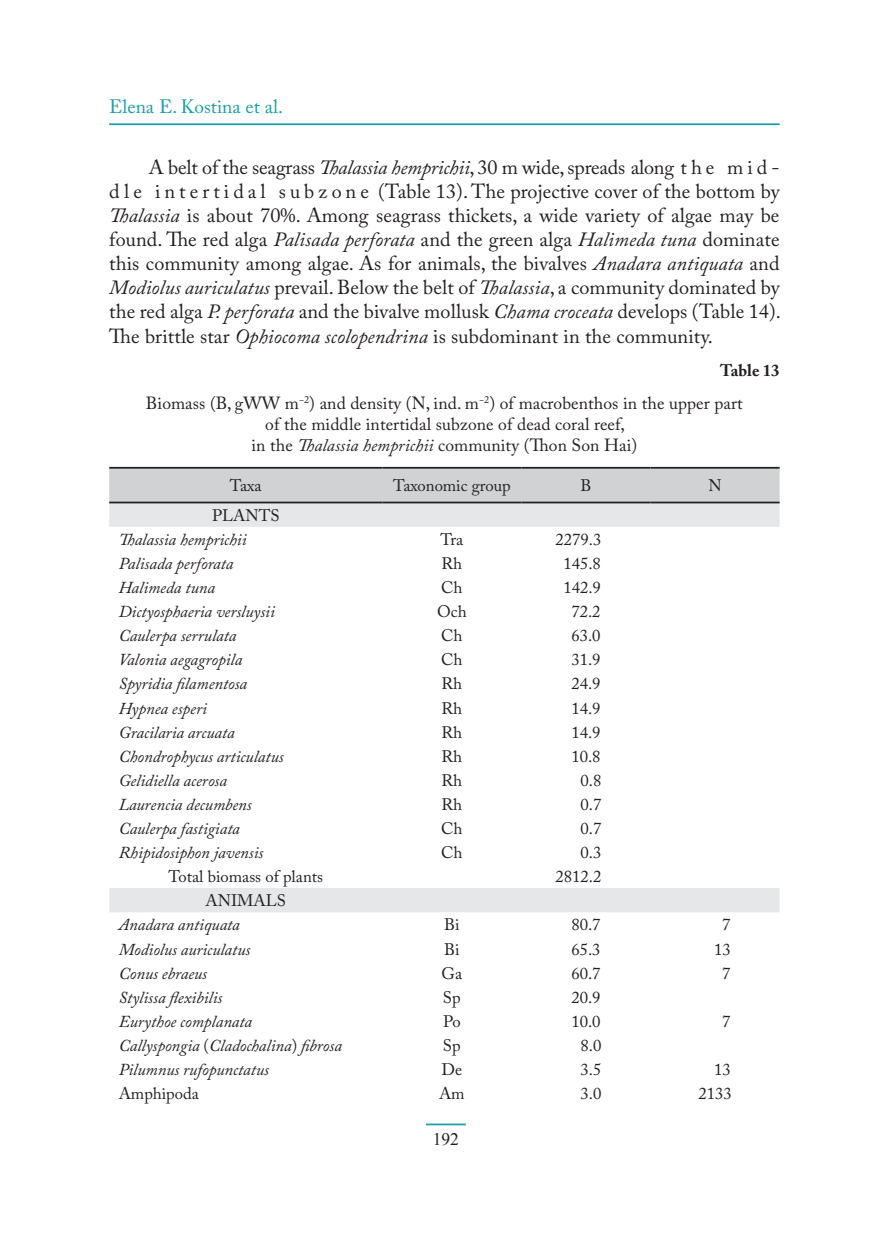
<style>
.page{position:relative;width:869px;height:1241px;background:#fff}
.page>*{position:absolute;margin:0;border:0;box-sizing:border-box;transform-origin:0 0}
.t1{font:20.12px/24.2px "Adobe Caslon Pro";letter-spacing:.005em;color:#231f20;text-align:justify}
.t2{font:19.25px "Adobe Caslon Pro";color:#189fa6}
.t3{font:17.5px/21px "Adobe Caslon Pro";letter-spacing:.005em;color:#231f20;text-align:center}
.t4{font:17.5px "Times New Roman";color:#231f20}
.t5{font:italic 16.62px "Adobe Caslon Pro";color:#231f20}
.t6{font:16.62px "Adobe Caslon Pro";color:#231f20}
.t7{font:700 16.62px "Adobe Caslon Pro";color:#231f20}
.s1{font-style:italic}
.s2{font-style:normal}
</style>
<div class="page">
<hr style="left:426px;top:1123px;width:39px;height:2px;background:#189fa6">
<hr style="left:109px;top:123px;width:670px;height:2px;background:#189fa6">
<div style="left:109px;top:468px;width:670px;height:33px;background:#d1d2d4"></div>
<svg style="left:109px;top:503px;width:670px;height:409px"></svg>
<hr style="left:109px;top:467px;width:273px;height:1px;background:#231f20">
<hr style="left:382px;top:467px;width:139px;height:1px;background:#231f20">
<hr style="left:521px;top:467px;width:129px;height:1px;background:#231f20">
<hr style="left:650px;top:467px;width:129px;height:1px;background:#231f20">
<hr style="left:109px;top:501px;width:273px;height:2px;background:#231f20">
<hr style="left:382px;top:501px;width:139px;height:2px;background:#231f20">
<hr style="left:521px;top:501px;width:129px;height:2px;background:#231f20">
<hr style="left:650px;top:501px;width:129px;height:2px;background:#231f20">
<p class="t2" style="left:109px;top:95px;width:175px">Elena E. Kostina et al.</p>
<p class="t1" style="left:109px;top:155px;width:673px;text-indent:40px">A belt of the seagrass <span class="s1">Thalassia hemprichii</span>, 30 m wide, spreads along t h e m i d - d l e i n t e r t i d a l s u b z o n e (Table 13). The projective cover of the bottom by <span class="s1">Thalassia</span> is about 70%. Among seagrass thickets, a wide variety of algae may be found. The red alga <span class="s1">Palisada perforata</span> and the green alga <span class="s1">Halimeda tuna</span> dominate this community among algae. As for animals, the bivalves <span class="s1">Anadara antiquata</span> and <span class="s1">Modiolus auriculatus</span> prevail. Below the belt of <span class="s1">Thalassia</span>, a community dominated by the red alga <span class="s1">P. perforata</span> and the bivalve mollusk <span class="s1">Chama croceata</span> develops (Table 14).<br>The brittle star <span class="s1">Ophiocoma scolopendrina</span> is subdominant in the community.</p>
<p class="t7" style="left:719px;top:360px;width:61px">Table 13</p>
<p class="t3" style="left:146px;top:392px;width:598px">Biomass (B, gWW m<sup>−2</sup>) and density (N, ind. m<sup>−2</sup>) of macrobenthos in the upper part of the middle intertidal subzone of dead coral reef,<br>in the <span class="s1">Thalassia hemprichii</span> community (Thon Son Hai)</p>
<p class="t6" style="left:230px;top:475px;width:33px">Taxa</p>
<p class="t6" style="left:393px;top:475px;width:119px">Taxonomic group</p>
<p class="t6" style="left:580px;top:475px;width:12px">B</p>
<p class="t6" style="left:708px;top:475px;width:15px">N</p>
<p class="t6" style="left:212px;top:505px;width:69px">PLANTS</p>
<p class="t5" style="left:119px;top:529px;width:129px">Thalassia hemprichii</p>
<p class="t6" style="left:440px;top:529px;width:25px">Tra</p>
<p class="t6" style="left:555px;top:529px;width:47px">2279.3</p>
<p class="t5" style="left:119px;top:553px;width:116px">Palisada perforata</p>
<p class="t6" style="left:441px;top:553px;width:22px">Rh</p>
<p class="t6" style="left:563px;top:553px;width:39px">145.8</p>
<p class="t5" style="left:119px;top:577px;width:98px">Halimeda tuna</p>
<p class="t6" style="left:441px;top:577px;width:23px">Ch</p>
<p class="t6" style="left:563px;top:577px;width:39px">142.9</p>
<p class="t5" style="left:119px;top:601px;width:157px">Dictyosphaeria versluysii</p>
<p class="t6" style="left:437px;top:601px;width:31px">Och</p>
<p class="t6" style="left:571px;top:601px;width:31px">72.2</p>
<p class="t5" style="left:119px;top:625px;width:119px">Caulerpa serrulata</p>
<p class="t6" style="left:441px;top:625px;width:23px">Ch</p>
<p class="t6" style="left:571px;top:625px;width:31px">63.0</p>
<p class="t5" style="left:119px;top:649px;width:125px">Valonia aegagropila</p>
<p class="t6" style="left:441px;top:649px;width:23px">Ch</p>
<p class="t6" style="left:571px;top:649px;width:31px">31.9</p>
<p class="t5" style="left:119px;top:674px;width:130px">Spyridia filamentosa</p>
<p class="t6" style="left:441px;top:674px;width:22px">Rh</p>
<p class="t6" style="left:571px;top:674px;width:31px">24.9</p>
<p class="t5" style="left:119px;top:698px;width:90px">Hypnea esperi</p>
<p class="t6" style="left:441px;top:698px;width:22px">Rh</p>
<p class="t6" style="left:571px;top:698px;width:31px">14.9</p>
<p class="t5" style="left:119px;top:722px;width:117px">Gracilaria arcuata</p>
<p class="t6" style="left:441px;top:722px;width:22px">Rh</p>
<p class="t6" style="left:571px;top:722px;width:31px">14.9</p>
<p class="t5" style="left:119px;top:746px;width:166px">Chondrophycus articulatus</p>
<p class="t6" style="left:441px;top:746px;width:22px">Rh</p>
<p class="t6" style="left:571px;top:746px;width:31px">10.8</p>
<p class="t5" style="left:119px;top:770px;width:110px">Gelidiella acerosa</p>
<p class="t6" style="left:441px;top:770px;width:22px">Rh</p>
<p class="t6" style="left:580px;top:770px;width:22px">0.8</p>
<p class="t5" style="left:119px;top:794px;width:134px">Laurencia decumbens</p>
<p class="t6" style="left:441px;top:794px;width:22px">Rh</p>
<p class="t6" style="left:580px;top:794px;width:22px">0.7</p>
<p class="t5" style="left:119px;top:818px;width:123px">Caulerpa fastigiata</p>
<p class="t6" style="left:441px;top:818px;width:23px">Ch</p>
<p class="t6" style="left:580px;top:818px;width:22px">0.7</p>
<p class="t5" style="left:119px;top:842px;width:146px">Rhipidosiphon javensis</p>
<p class="t6" style="left:441px;top:842px;width:23px">Ch</p>
<p class="t6" style="left:580px;top:842px;width:22px">0.3</p>
<p class="t6" style="left:168px;top:866px;width:156px">Total biomass of plants</p>
<p class="t6" style="left:555px;top:866px;width:47px">2812.2</p>
<p class="t6" style="left:205px;top:890px;width:82px">ANIMALS</p>
<p class="t5" style="left:119px;top:914px;width:122px">Anadara antiquata</p>
<p class="t6" style="left:444px;top:914px;width:17px">Bi</p>
<p class="t6" style="left:571px;top:914px;width:31px">80.7</p>
<p class="t6" style="left:721px;top:914px;width:10px">7</p>
<p class="t5" style="left:119px;top:938px;width:133px">Modiolus auriculatus</p>
<p class="t6" style="left:444px;top:938px;width:17px">Bi</p>
<p class="t6" style="left:571px;top:938px;width:31px">65.3</p>
<p class="t6" style="left:713px;top:938px;width:18px">13</p>
<p class="t5" style="left:119px;top:962px;width:90px">Conus ebraeus</p>
<p class="t6" style="left:441px;top:962px;width:22px">Ga</p>
<p class="t6" style="left:571px;top:962px;width:31px">60.7</p>
<p class="t6" style="left:721px;top:962px;width:10px">7</p>
<p class="t5" style="left:119px;top:987px;width:105px">Stylissa flexibilis</p>
<p class="t6" style="left:442px;top:987px;width:19px">Sp</p>
<p class="t6" style="left:571px;top:987px;width:31px">20.9</p>
<p class="t5" style="left:119px;top:1011px;width:135px">Eurythoe complanata</p>
<p class="t6" style="left:443px;top:1011px;width:19px">Po</p>
<p class="t6" style="left:571px;top:1011px;width:31px">10.0</p>
<p class="t6" style="left:721px;top:1011px;width:10px">7</p>
<p class="t5" style="left:119px;top:1035px;width:225px">Callyspongia <span class="s2">(</span>Cladochalina<span class="s2">)</span> fibrosa</p>
<p class="t6" style="left:442px;top:1035px;width:19px">Sp</p>
<p class="t6" style="left:580px;top:1035px;width:22px">8.0</p>
<p class="t5" style="left:119px;top:1059px;width:152px">Pilumnus rufopunctatus</p>
<p class="t6" style="left:441px;top:1059px;width:22px">De</p>
<p class="t6" style="left:580px;top:1059px;width:22px">3.5</p>
<p class="t6" style="left:713px;top:1059px;width:18px">13</p>
<p class="t6" style="left:119px;top:1083px;width:82px">Amphipoda</p>
<p class="t6" style="left:439px;top:1083px;width:27px">Am</p>
<p class="t6" style="left:580px;top:1083px;width:22px">3.0</p>
<p class="t6" style="left:698px;top:1083px;width:35px">2133</p>
<p class="t4" style="left:432px;top:1127px;width:28px">192</p>
</div>
